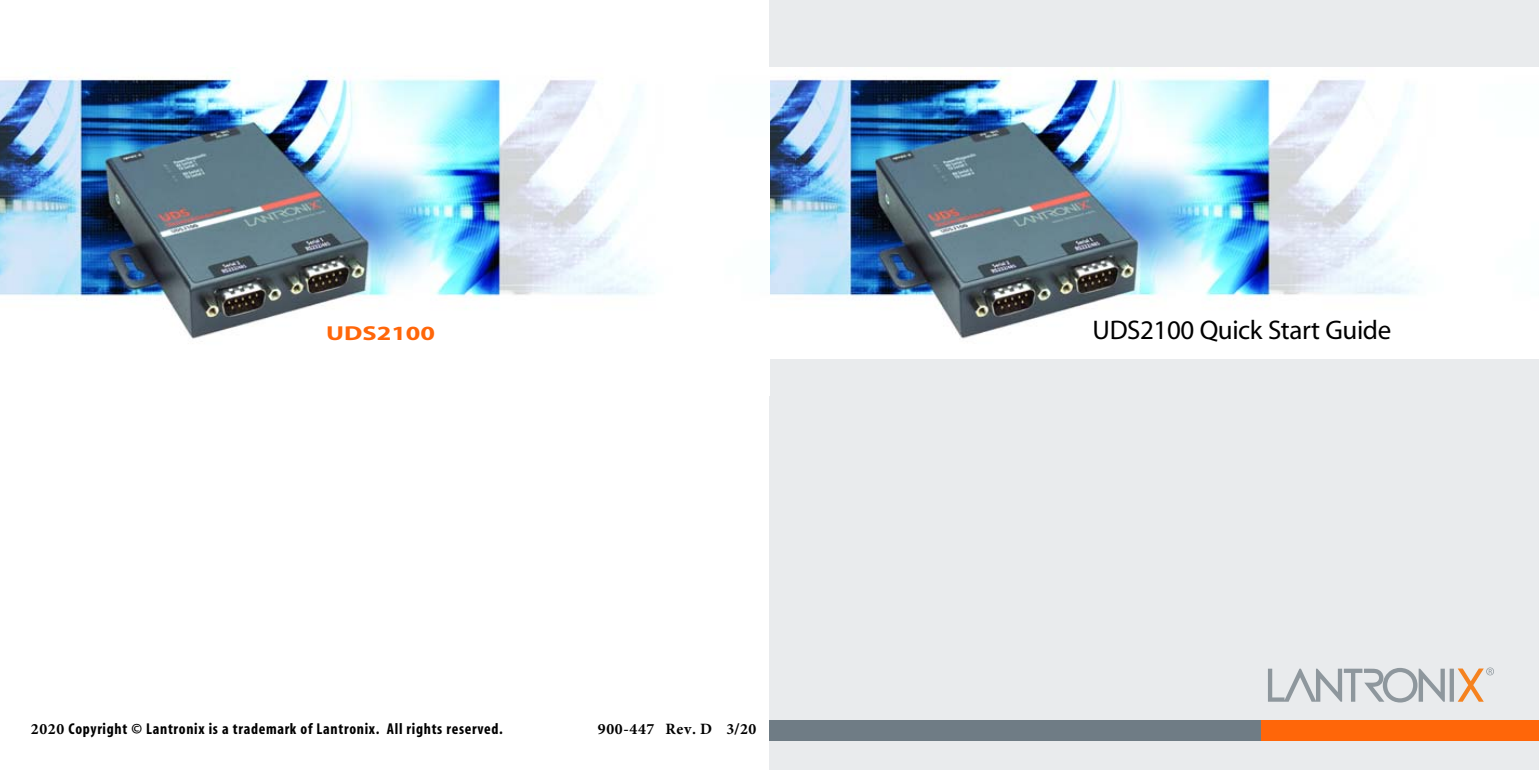
<style>
.page{position:relative;width:1539px;height:770px;background:#fff}
.page>*{position:absolute;margin:0;border:0;box-sizing:border-box;transform-origin:0 0}
.t1{font:27px "Myriad";letter-spacing:-.015em;color:#000}
.t2{font:700 20.25px "Myriad";color:#ff6609;scale:1.3 1}
.t3{font:700 condensed 15.75px "Myriad";letter-spacing:.04em;color:#000}
.t4{font:700 15.75px "Minion Pro";letter-spacing:.04em;color:#000}
.s1{font-family:"Minion Pro";font-stretch:normal}
.s2{font-family:"Myriad";font-stretch:condensed}
</style>
<div class="page">
<div style="left:770px;top:0;width:769px;height:769px;background:#e9ebed"></div>
<svg style="left:1268px;top:667px;width:226px;height:35px"></svg>
<div style="left:1258px;top:720px;width:281px;height:20px;background:#ff6609"></div>
<div style="left:770px;top:720px;width:491px;height:20px;background:#6f7c85"></div>
<img style="left:770px;top:67px;width:769px;height:291px">
<img style="left:0;top:67px;width:651px;height:272px">
<p class="t2" style="left:326px;top:325px;width:85px">UDS2100</p>
<h1 class="t1" style="left:1093px;top:319px;width:300px">UDS2100 Quick Start Guide</h1>
<p class="t3" style="left:31px;top:722px;width:473px"><span class="s1">2020</span> Copyright © Lantronix is a trademark of Lantronix. All rights reserved.</p>
<p class="t4" style="left:598px;top:718px;width:160px">900-447 Rev. D 3<span class="s2">/</span>20</p>
</div>
